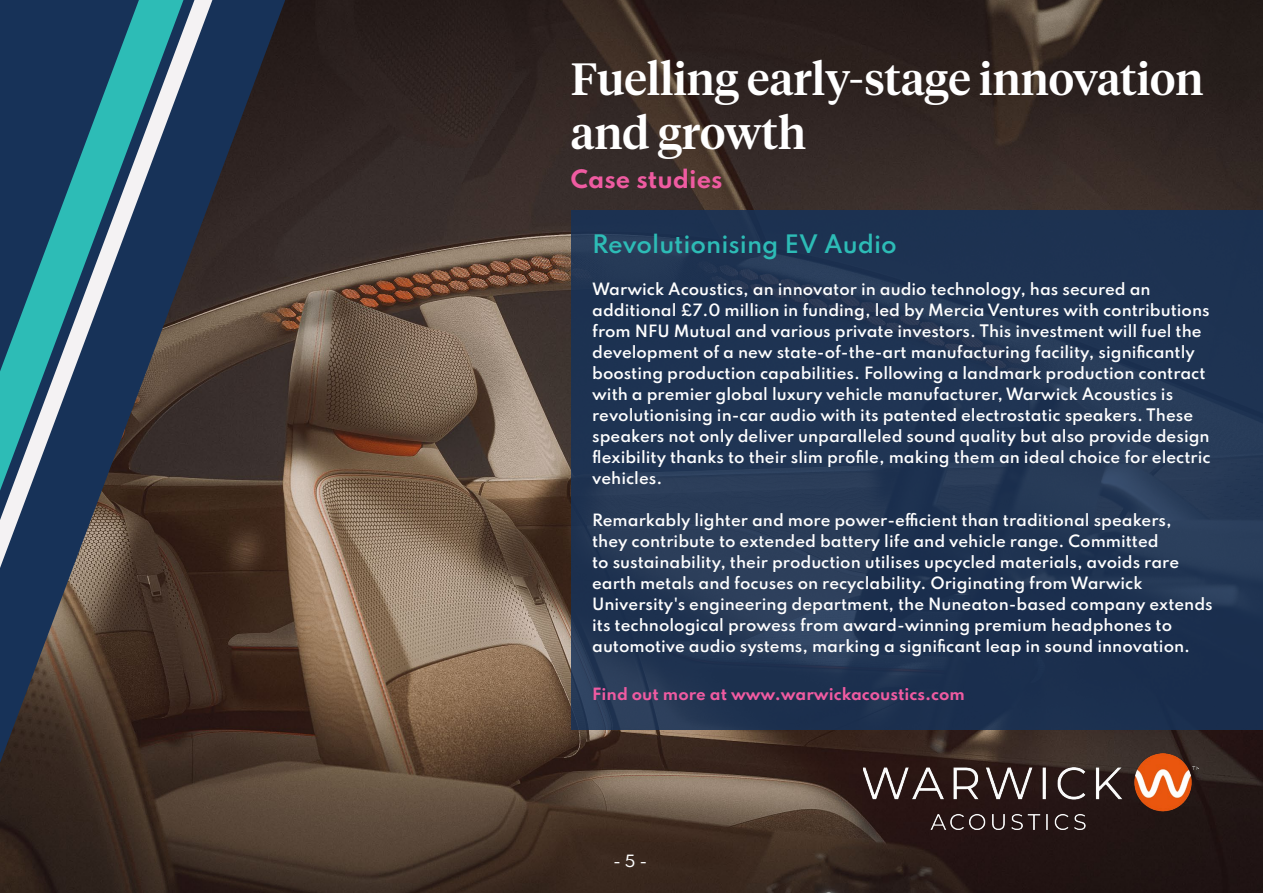
<style>
.page{position:relative;width:1263px;height:893px;background:#fff}
.page>*{position:absolute;margin:0;border:0;box-sizing:border-box;transform-origin:0 0}
.t1{font:500 45px/54px "Tiempos Headline";color:#fff}
.t2{font:600 22.5px "Spartan";color:#2dbcb6}
.t3{font:100 22.5px "Spartan";color:#ef5ba1}
.t4{font:600 15px/21px "Spartan";color:#fff}
.t5{font:100 15px "Spartan";color:#ef5ba1}
.t6{font:100 15px "Spartan";color:#fff}
</style>
<div class="page">
<img style="left:0;top:0;width:1263px;height:893px">
<div style="left:571px;top:210px;width:692px;height:519px;background:linear-gradient(to right,#233654,#1f3452)"></div>
<svg style="left:0;top:0;width:285px;height:763px;background:#3c312e"></svg>
<svg style="left:0;top:0;width:212px;height:568px;background:#37596b"></svg>
<img style="left:863px;top:753px;width:336px;height:76px">
<h1 class="t1" style="left:571px;top:50px;width:634px">Fuelling early-stage innovation and growth</h1>
<h2 class="t3" style="left:571px;top:162px;width:153px">Case studies</h2>
<h2 class="t2" style="left:592px;top:226px;width:306px">Revolutionising EV Audio</h2>
<p class="t4" style="left:592px;top:277px;width:620px">Warwick Acoustics, an innovator in audio technology, has secured an additional £7.0 million in funding, led by Mercia Ventures with contributions from NFU Mutual and various private investors. This investment will fuel the development of a new state-of-the-art manufacturing facility, significantly boosting production capabilities. Following a landmark production contract with a premier global luxury vehicle manufacturer, Warwick Acoustics is revolutionising in-car audio with its patented electrostatic speakers. These speakers not only deliver unparalleled sound quality but also provide design flexibility thanks to their slim profile, making them an ideal choice for electric vehicles.</p>
<p class="t4" style="left:592px;top:508px;width:622px">Remarkably lighter and more power-efficient than traditional speakers,<br>they contribute to extended battery life and vehicle range. Committed<br>to sustainability, their production utilises upcycled materials, avoids rare earth metals and focuses on recyclability. Originating from Warwick University's engineering department, the Nuneaton-based company extends its technological prowess from award-winning premium headphones to automotive audio systems, marking a significant leap in sound innovation.</p>
<p class="t5" style="left:592px;top:682px;width:374px">Find out more at www.warwickacoustics.com</p>
<p class="t6" style="left:613px;top:850px;width:36px">- 5 -</p>
</div>
